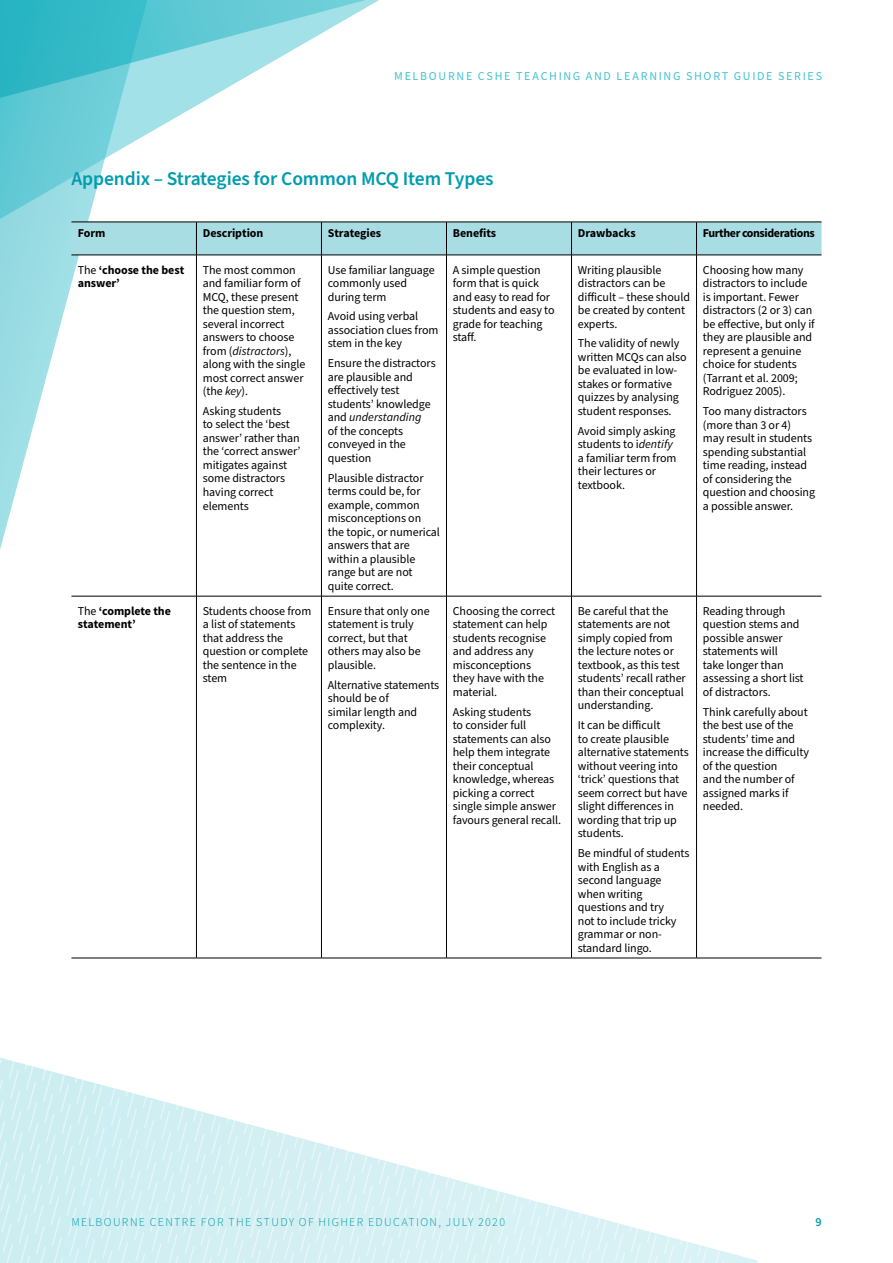
<style>
.page{position:relative;width:893px;height:1263px;background:#fff}
.page>*{position:absolute;margin:0;border:0;box-sizing:border-box;transform-origin:0 0}
.t1{font:600 19.5px "Source Sans Pro";letter-spacing:-.005em;color:#009cae}
.t2{font:12px/13.5px "Source Sans Pro";letter-spacing:-.005em;color:#000}
.t3{font:700 12px/13.5px "Source Sans Pro";letter-spacing:-.005em;color:#000}
.t4{font:300 12px "Source Sans Pro";letter-spacing:.11em;color:#009cae}
.t5{font:12px "Source Sans Pro";letter-spacing:.14em;color:#44c3cf}
.t6{font:700 12px "Source Sans Pro";letter-spacing:-.035em;color:#000}
.t7{font:600 12px "Source Sans Pro";color:#009cae}
.s1{font-weight:400}
.s2{font-style:italic}
</style>
<div class="page">
<svg style="left:0;top:790px;width:725px;height:473px"></svg>
<svg style="left:0;top:114px;width:165px;height:482px"></svg>
<svg style="left:0;top:0;width:366px;height:114px"></svg>
<div style="left:71px;top:223px;width:750px;height:32px;background:#a9dde4"></div>
<hr style="left:71px;top:222px;width:125px;height:1px;background:#000">
<hr style="left:196px;top:222px;width:125px;height:1px;background:#000">
<hr style="left:196px;top:222px;width:1px;height:33px;background:#000">
<hr style="left:321px;top:222px;width:125px;height:1px;background:#000">
<hr style="left:321px;top:222px;width:1px;height:33px;background:#000">
<hr style="left:446px;top:222px;width:125px;height:1px;background:#000">
<hr style="left:446px;top:222px;width:1px;height:33px;background:#000">
<hr style="left:571px;top:222px;width:125px;height:1px;background:#000">
<hr style="left:571px;top:222px;width:1px;height:33px;background:#000">
<hr style="left:696px;top:222px;width:125px;height:1px;background:#000">
<hr style="left:696px;top:222px;width:1px;height:33px;background:#000">
<hr style="left:71px;top:255px;width:125px;height:1px;background:#000">
<hr style="left:196px;top:255px;width:125px;height:1px;background:#000">
<hr style="left:196px;top:255px;width:1px;height:341px;background:#000">
<hr style="left:321px;top:255px;width:125px;height:1px;background:#000">
<hr style="left:321px;top:255px;width:1px;height:341px;background:#000">
<hr style="left:446px;top:255px;width:125px;height:1px;background:#000">
<hr style="left:446px;top:255px;width:1px;height:341px;background:#000">
<hr style="left:571px;top:255px;width:125px;height:1px;background:#000">
<hr style="left:571px;top:255px;width:1px;height:341px;background:#000">
<hr style="left:696px;top:255px;width:125px;height:1px;background:#000">
<hr style="left:696px;top:255px;width:1px;height:341px;background:#000">
<hr style="left:71px;top:596px;width:125px;height:1px;background:#000">
<hr style="left:196px;top:596px;width:125px;height:1px;background:#000">
<hr style="left:196px;top:596px;width:1px;height:362px;background:#000">
<hr style="left:321px;top:596px;width:125px;height:1px;background:#000">
<hr style="left:321px;top:596px;width:1px;height:362px;background:#000">
<hr style="left:446px;top:596px;width:125px;height:1px;background:#000">
<hr style="left:446px;top:596px;width:1px;height:362px;background:#000">
<hr style="left:571px;top:596px;width:125px;height:1px;background:#000">
<hr style="left:571px;top:596px;width:1px;height:362px;background:#000">
<hr style="left:696px;top:596px;width:125px;height:1px;background:#000">
<hr style="left:696px;top:596px;width:1px;height:362px;background:#000">
<hr style="left:71px;top:958px;width:125px;height:1px;background:#000">
<hr style="left:196px;top:958px;width:125px;height:1px;background:#000">
<hr style="left:321px;top:958px;width:125px;height:1px;background:#000">
<hr style="left:446px;top:958px;width:125px;height:1px;background:#000">
<hr style="left:571px;top:958px;width:125px;height:1px;background:#000">
<hr style="left:696px;top:958px;width:125px;height:1px;background:#000">
<p class="t5" style="left:394px;top:68px;width:429px">MELBOURNE CSHE TEACHING AND LEARNING SHORT GUIDE SERIES</p>
<h1 class="t1" style="left:71px;top:165px;width:424px">Appendix – Strategies for Common MCQ Item Types</h1>
<p class="t3" style="left:78px;top:227px;width:29px">Form</p>
<p class="t3" style="left:203px;top:227px;width:62px">Description</p>
<p class="t3" style="left:328px;top:227px;width:55px">Strategies</p>
<p class="t3" style="left:453px;top:227px;width:45px">Benefits</p>
<p class="t3" style="left:578px;top:227px;width:59px">Drawbacks</p>
<p class="t6" style="left:703px;top:226px;width:113px">Further considerations</p>
<p class="t3" style="left:78px;top:263px;width:108px"><span class="s1">The</span> ‘choose the best answer’</p>
<p class="t2" style="left:203px;top:263px;width:104px">The most common and familiar form of<br>MCQ, these present the question stem, several incorrect answers to choose from (<span class="s2">distractors</span>), along with the single most correct answer (the <span class="s2">key</span>).</p>
<p class="t2" style="left:203px;top:405px;width:99px">Asking students<br>to select the ‘best answer’ rather than the ‘correct answer’ mitigates against some distractors having correct elements</p>
<p class="t2" style="left:328px;top:263px;width:108px">Use familiar language commonly used during term</p>
<p class="t2" style="left:328px;top:310px;width:112px">Avoid using verbal association clues from stem in the key</p>
<p class="t2" style="left:328px;top:357px;width:109px">Ensure the distractors are plausible and effectively test students’ knowledge and <span class="s2">understanding<br></span>of the concepts conveyed in the question</p>
<p class="t2" style="left:328px;top:471px;width:114px">Plausible distractor terms could be, for example, common misconceptions on the topic, or numerical answers that are within a plausible range but are not quite correct.</p>
<p class="t2" style="left:453px;top:263px;width:103px">A simple question form that is quick and easy to read for students and easy to grade for teaching staff.</p>
<p class="t2" style="left:578px;top:263px;width:114px">Writing plausible distractors can be difficult – these should be created by content experts.</p>
<p class="t2" style="left:578px;top:337px;width:110px">The validity of newly written MCQs can also be evaluated in low&shy;stakes or formative quizzes by analysing student responses.</p>
<p class="t2" style="left:578px;top:424px;width:100px">Avoid simply asking students to i<span class="s2">dentify </span>a familiar term from their lectures or textbook.</p>
<p class="t2" style="left:703px;top:263px;width:113px">Choosing how many distractors to include is important. Fewer distractors (2 or 3) can be effective, but only if they are plausible and represent a genuine choice for students (Tarrant et al. 2009;<br>Rodriguez 2005).</p>
<p class="t2" style="left:703px;top:405px;width:114px">Too many distractors (more than 3 or 4) may result in students spending substantial time reading, instead of considering the question and choosing a possible answer.</p>
<p class="t3" style="left:78px;top:604px;width:95px"><span class="s1">The</span> ‘complete the statement’</p>
<p class="t2" style="left:203px;top:604px;width:110px">Students choose from a list of statements that address the question or complete the sentence in the stem</p>
<p class="t2" style="left:328px;top:604px;width:103px">Ensure that only one statement is truly correct, but that others may also be plausible.</p>
<p class="t2" style="left:328px;top:678px;width:113px">Alternative statements should be of<br>similar length and complexity.</p>
<p class="t2" style="left:453px;top:604px;width:104px">Choosing the correct statement can help students recognise and address any misconceptions they have with the material.</p>
<p class="t2" style="left:453px;top:705px;width:110px">Asking students<br>to consider full statements can also help them integrate their conceptual knowledge, whereas picking a correct single simple answer favours general recall.</p>
<p class="t2" style="left:578px;top:604px;width:109px">Be careful that the statements are not simply copied from the lecture notes or textbook, as this test students’ recall rather than their conceptual understanding.</p>
<p class="t2" style="left:578px;top:719px;width:113px">It can be difficult<br>to create plausible alternative statements without veering into ‘trick’ questions that seem correct but have slight differences in wording that trip up students.</p>
<p class="t2" style="left:578px;top:847px;width:113px">Be mindful of students with English as a second language when writing questions and try<br>not to include tricky grammar or non&shy;standard lingo.</p>
<p class="t2" style="left:703px;top:604px;width:102px">Reading through question stems and possible answer statements will<br>take longer than assessing a short list of distractors.</p>
<p class="t2" style="left:703px;top:705px;width:108px">Think carefully about the best use of the students’ time and increase the difficulty of the question<br>and the number of assigned marks if needed.</p>
<p class="t4" style="left:71px;top:1215px;width:435px">MELBOURNE CENTRE FOR THE STUDY OF HIGHER EDUCATION, JULY 2020</p>
<p class="t7" style="left:815px;top:1214px;width:8px">9</p>
</div>
